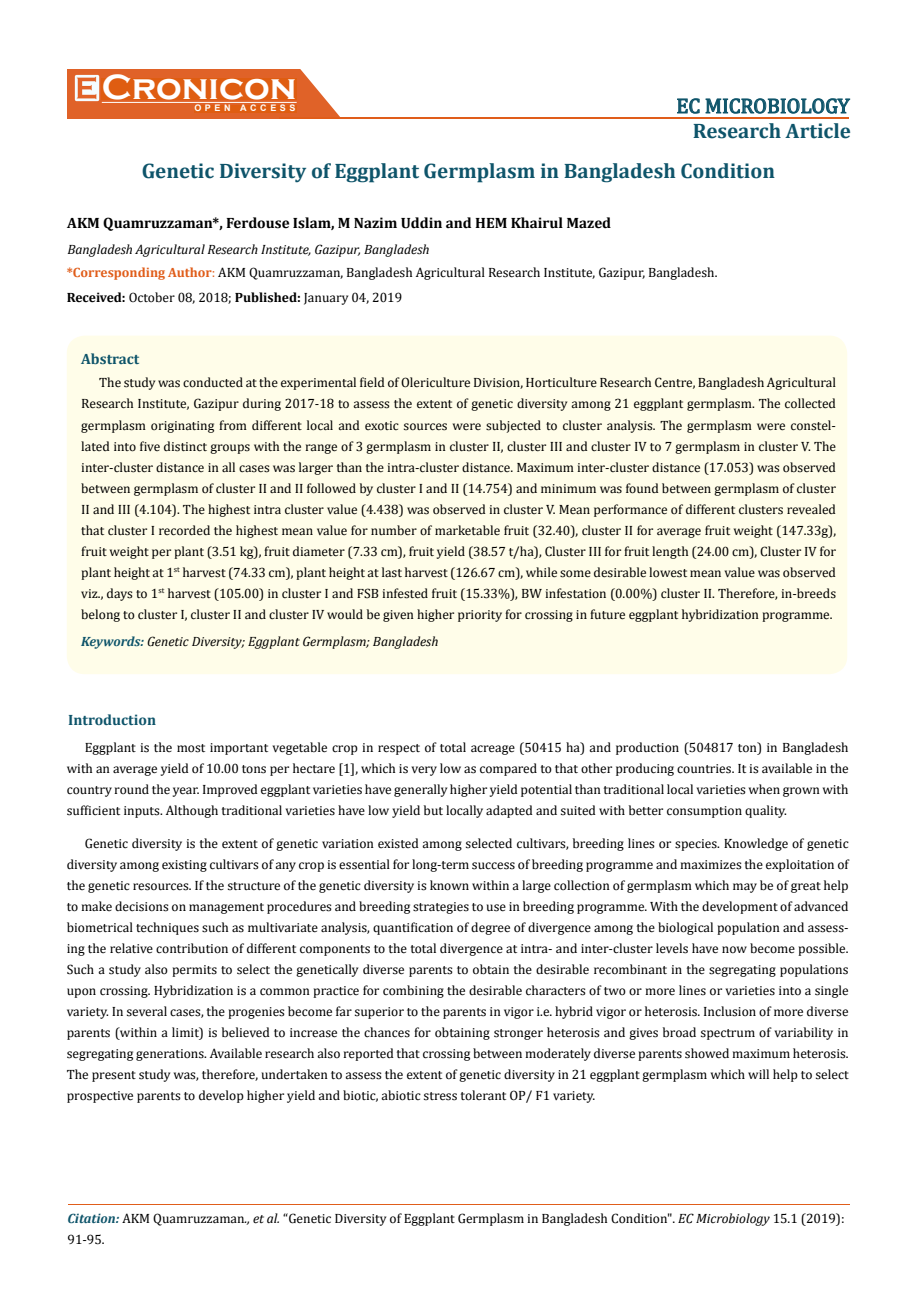
<style>
.page{position:relative;width:917px;height:1316px;background:#fff}
.page>*{position:absolute;margin:0;border:0;box-sizing:border-box;transform-origin:0 0}
.t1{font:700 36px "Copperplate Gothic";color:#fff}
.t2{font:700 21px/40.2px "Cambria";color:#0e546a}
.t3{font:21px "Cambria";color:#0e546a}
.t4{font:700 15px "Cambria";color:#000}
.t5{font:700 15px "Cambria";color:#0e546a}
.t6{font:13.5px/21px "Cambria";color:#000;text-align:justify}
.t7{font:italic 13.5px "Cambria";color:#000}
.t8{font:700 9px "Arial";letter-spacing:.4em;color:#fff}
.s1{font-style:italic}
.s2{font-weight:700;color:#e05d1a}
.s3{color:#e05d1a}
.s4{font-weight:700}
.s5{font-weight:700;color:#0e546a}
.s6{font-weight:700;font-style:italic;color:#0e546a}
</style>
<div class="page">
<div style="left:67px;top:70px;width:290px;height:49px;background:#e06228"></div>
<svg style="left:300px;top:69px;width:90px;height:49px"></svg>
<img style="left:75px;top:75px;width:24px;height:26px">
<div style="left:102px;top:79px;width:195px;height:21px;background:#df5d11"></div>
<div style="left:194px;top:105px;width:103px;height:7px;background:#df5d11"></div>
<svg style="left:677px;top:98px;width:173px;height:16px"></svg>
<hr style="left:102px;top:102px;width:194px;height:1px;background:#fff">
<hr style="left:279px;top:118px;width:569px;height:1px;background:#e05d1a">
<hr style="left:68px;top:1204px;width:781px;height:1px;background:#e05d1a">
<div style="left:67px;top:335px;width:780px;height:339px;background:#fffde9;border-radius:18px"></div>
<h1 class="t1" style="left:102px;top:68px;width:196px">Cronicon</h1>
<p class="t8" style="left:194px;top:102px;width:103px">OPEN ACCESS</p>
<h2 class="t3" style="left:676px;top:93px;width:175px">EC MICROBIOLOGY</h2>
<h2 class="t2" style="left:142px;top:110px;width:710px;text-indent:551px">Research Article<br>Genetic Diversity of Eggplant Germplasm in Bangladesh Condition</h2>
<p class="t4" style="left:67px;top:212px;width:545px">AKM Quamruzzaman*, Ferdouse Islam, M Nazim Uddin and HEM Khairul Mazed</p>
<p class="t6" style="left:67px;top:237px;width:652px;line-height:23.7px"><span class="s1">Bangladesh Agricultural Research Institute, Gazipur, Bangladesh<br></span><span class="s2">*Corresponding Author</span><span class="s3">:</span> AKM Quamruzzaman, Bangladesh Agricultural Research Institute, Gazipur, Bangladesh.</p>
<p class="t6" style="left:67px;top:287px;width:337px"><span class="s4">Received:</span> October 08, 2018; <span class="s4">Published:</span> January 04, 2019</p>
<p class="t5" style="left:81px;top:348px;width:60px">Abstract</p>
<p class="t6" style="left:81px;top:372px;width:756px;text-indent:18px">The study was conducted at the experimental field of Olericulture Division, Horticulture Research Centre, Bangladesh Agricultural Research Institute, Gazipur during 2017-18 to assess the extent of genetic diversity among 21 eggplant germplasm. The collected germplasm originating from different local and exotic sources were subjected to cluster analysis. The germplasm were constel&shy;lated into five distinct groups with the range of 3 germplasm in cluster II, cluster III and cluster IV to 7 germplasm in cluster V. The inter-cluster distance in all cases was larger than the intra-cluster distance. Maximum inter-cluster distance (17.053) was observed between germplasm of cluster II and II followed by cluster I and II (14.754) and minimum was found between germplasm of cluster II and III (4.104). The highest intra cluster value (4.438) was observed in cluster V. Mean performance of different clusters revealed that cluster I recorded the highest mean value for number of marketable fruit (32.40), cluster II for average fruit weight (147.33g), fruit weight per plant (3.51 kg), fruit diameter (7.33 cm), fruit yield (38.57 t/ha), Cluster III for fruit length (24.00 cm), Cluster IV for plant height at 1<sup>st</sup> harvest (74.33 cm), plant height at last harvest (126.67 cm), while some desirable lowest mean value was observed viz., days to 1<sup>st</sup> harvest (105.00) in cluster I and FSB infested fruit (15.33%), BW infestation (0.00%) cluster II. Therefore, in-breeds belong to cluster I, cluster II and cluster IV would be given higher priority for crossing in future eggplant hybridization programme.</p>
<p class="t7" style="left:81px;top:631px;width:359px"><span class="s5">Keywords:</span> Genetic Diversity; Eggplant Germplasm; Bangladesh</p>
<p class="t5" style="left:68px;top:709px;width:89px">Introduction</p>
<p class="t6" style="left:67px;top:736px;width:783px;text-indent:18px">Eggplant is the most important vegetable crop in respect of total acreage (50415 ha) and production (504817 ton) in Bangladesh with an average yield of 10.00 tons per hectare [1], which is very low as compared to that other producing countries. It is available in the country round the year. Improved eggplant varieties have generally higher yield potential than traditional local varieties when grown with sufficient inputs. Although traditional varieties have low yield but locally adapted and suited with better consumption quality.</p>
<p class="t6" style="left:67px;top:832px;width:783px;text-indent:18px">Genetic diversity is the extent of genetic variation existed among selected cultivars, breeding lines or species. Knowledge of genetic diversity among existing cultivars of any crop is essential for long-term success of breeding programme and maximizes the exploitation of the genetic resources. If the structure of the genetic diversity is known within a large collection of germplasm which may be of great help to make decisions on management procedures and breeding strategies to use in breeding programme. With the development of advanced biometrical techniques such as multivariate analysis, quantification of degree of divergence among the biological population and assess&shy;ing the relative contribution of different components to the total divergence at intra- and inter-cluster levels have now become possible.<br>Such a study also permits to select the genetically diverse parents to obtain the desirable recombinant in the segregating populations upon crossing. Hybridization is a common practice for combining the desirable characters of two or more lines or varieties into a single variety. In several cases, the progenies become far superior to the parents in vigor i.e. hybrid vigor or heterosis. Inclusion of more diverse parents (within a limit) is believed to increase the chances for obtaining stronger heterosis and gives broad spectrum of variability in segregating generations. Available research also reported that crossing between moderately diverse parents showed maximum heterosis.<br>The present study was, therefore, undertaken to assess the extent of genetic diversity in 21 eggplant germplasm which will help to select prospective parents to develop higher yield and biotic, abiotic stress tolerant OP/ F1 variety.</p>
<p class="t6" style="left:67px;top:1207px;width:778px"><span class="s6">Citation:</span> AKM Quamruzzaman<span class="s1">., et al.</span> “Genetic Diversity of Eggplant Germplasm in Bangladesh Condition". <span class="s1">EC Microbiology</span> 15.1 (2019):<br>91-95.</p>
</div>
